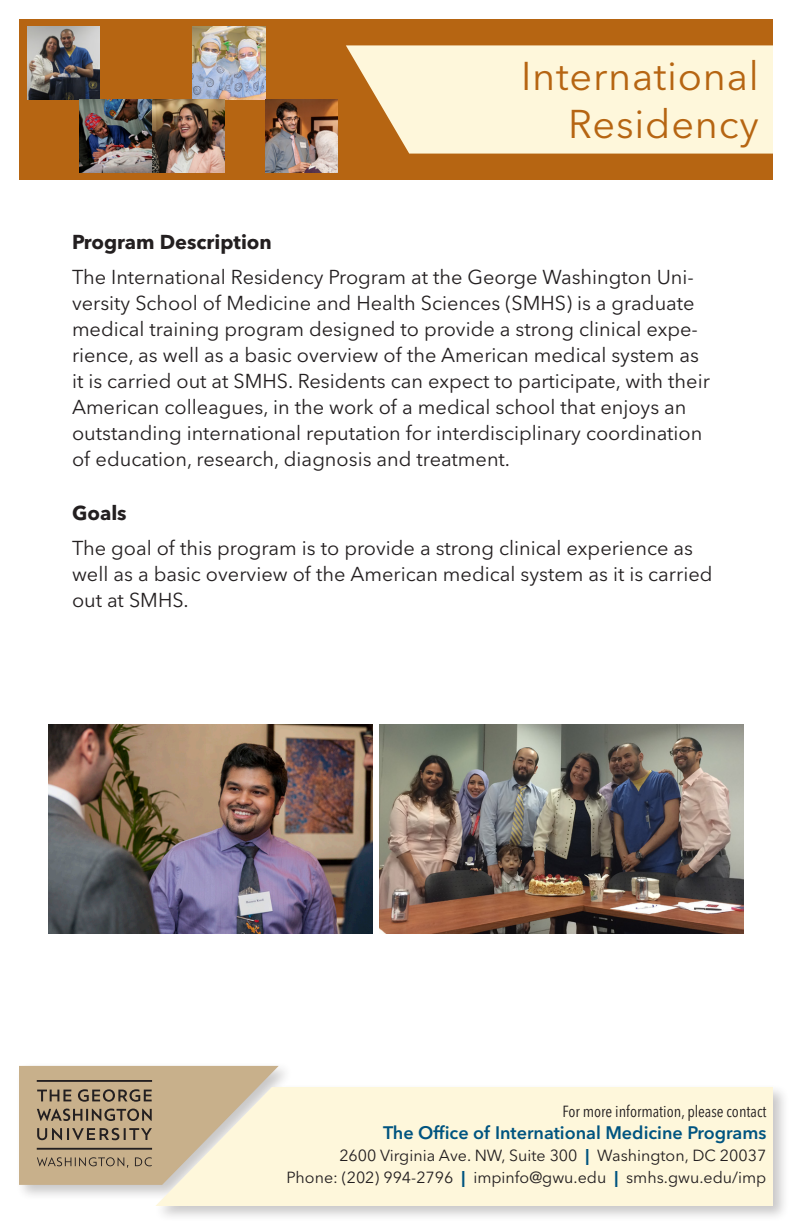
<style>
.page{position:relative;width:792px;height:1224px;background:#fff}
.page>*{position:absolute;margin:0;border:0;box-sizing:border-box;transform-origin:0 0}
.t1{font:39.8px/47.8px "Avenir Next LT Pro";letter-spacing:.02em;color:#b66512;text-align:right}
.body{font:20px/26px "Avenir Next LT Pro";color:#231f20}
.t2{font:700 20px "Avenir Next LT Pro";color:#231f20}
.t3{font:600 18px "Avenir Next LT Pro";color:#005480}
.t4{font:16px/22px "Avenir Next LT Pro";color:#231f20;text-align:right}
.t5{font:condensed 16px "Avenir Next LT Pro";color:#231f20}
.s1{font-weight:700;color:#005480}
</style>
<div class="page">
<div style="left:15px;top:1062px;width:279px;height:139px;background:#231f20;opacity:.25"></div>
<div style="left:153px;top:1083px;width:637px;height:140px;background:#231f20;opacity:.25"></div>
<div style="left:155px;top:1087px;width:618px;height:119px;background:#fef7db"></div>
<svg style="left:19px;top:1066px;width:260px;height:119px;background:#c5b394"></svg>
<div style="left:19px;top:19px;width:754px;height:161px;background:#b66512"></div>
<img style="left:27px;top:27px;width:73px;height:73px">
<img style="left:79px;top:100px;width:146px;height:72px">
<img style="left:192px;top:27px;width:73px;height:73px">
<img style="left:265px;top:100px;width:73px;height:72px">
<img style="left:49px;top:724px;width:323px;height:210px">
<svg style="left:346px;top:45px;width:427px;height:109px;background:#f8ebca"></svg>
<img style="left:380px;top:724px;width:363px;height:210px">
<p class="t1" style="left:521px;top:53px;width:239px">International<br>Residency</p>
<p class="t2" style="left:72px;top:230px;width:201px">Program Description</p>
<p class="body" style="left:72px;top:264px;width:639px">The International Residency Program at the George Washington Uni&shy;versity School of Medicine and Health Sciences (SMHS) is a graduate medical training program designed to provide a strong clinical expe&shy;rience, as well as a basic overview of the American medical system as it is carried out at SMHS. Residents can expect to participate, with their American colleagues, in the work of a medical school that enjoys an outstanding international reputation for interdisciplinary coordination of education, research, diagnosis and treatment.</p>
<p class="t2" style="left:72px;top:501px;width:56px">Goals</p>
<p class="body" style="left:72px;top:535px;width:642px">The goal of this program is to provide a strong clinical experience as well as a basic overview of the American medical system as it is carried out at SMHS.</p>
<p class="t5" style="left:562px;top:1101px;width:206px">For more information, please contact</p>
<p class="t3" style="left:383px;top:1121px;width:385px">The Office of International Medicine Programs</p>
<p class="t4" style="left:286px;top:1144px;width:482px">2600 Virginia Ave. NW, Suite 300 <span class="s1">|</span> Washington, DC 20037<br>Phone: (202) 994-2796 <span class="s1">|</span> impinfo@gwu.edu <span class="s1">|</span> smhs.gwu.edu/imp</p>
</div>
